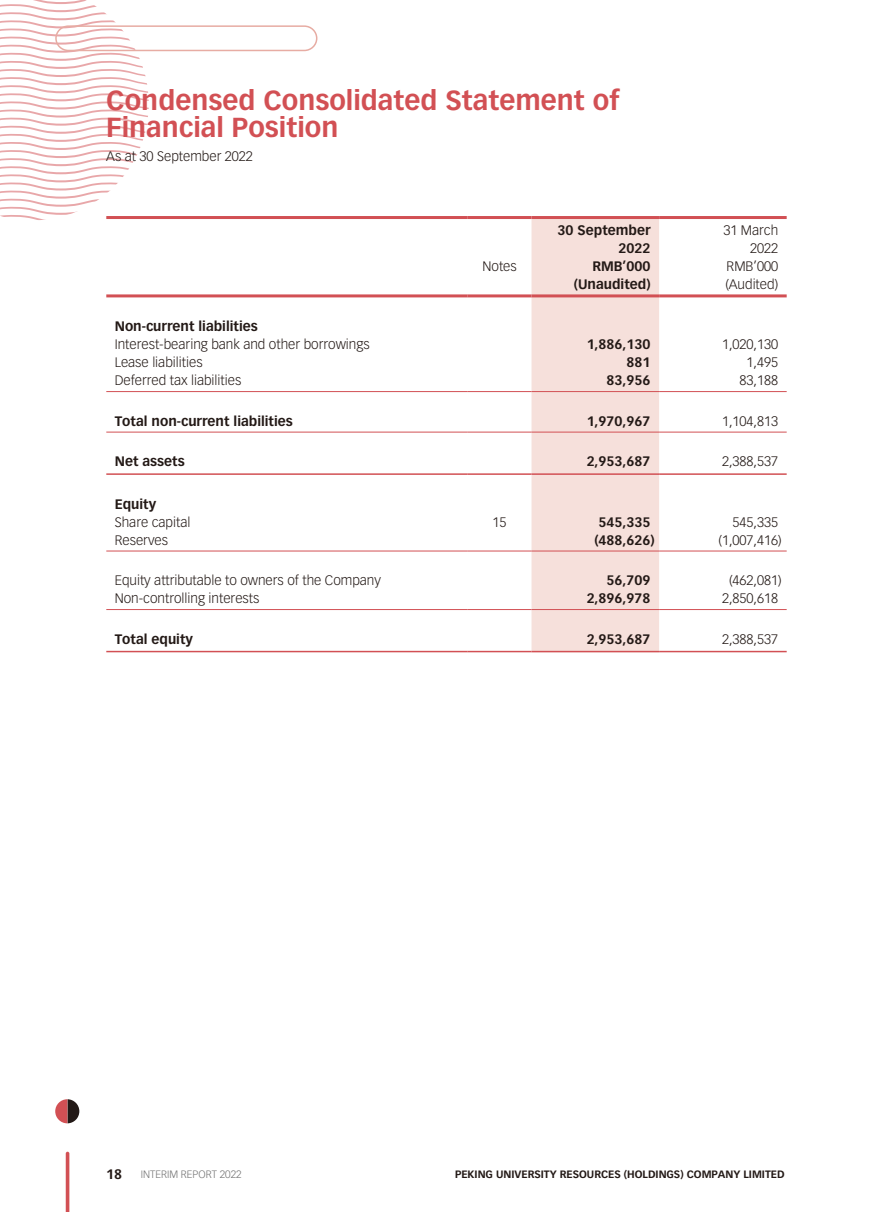
<style>
.page{position:relative;width:893px;height:1212px;background:#fff}
.page>*{position:absolute;margin:0;border:0;box-sizing:border-box;transform-origin:0 0}
.t1{font:700 27px/27px "Vectora LT Std";color:#d25054}
.t2{font:300 13.5px/18px "Vectora LT Std";color:#231916;text-align:right}
.t3{font:700 13.5px/18px "Vectora LT Std";color:#231916;text-align:right}
.t4{font:700 10.5px "Vectora LT Std";color:#231916}
.t5{font:300 10.5px "Vectora LT Std";color:#727272}
</style>
<div class="page">
<svg style="left:55px;top:1099px;width:24px;height:24px"></svg>
<svg style="left:66px;top:1152px;width:3px;height:60px"></svg>
<svg style="left:0;top:0;width:149px;height:220px"></svg>
<div style="left:55px;top:25px;width:262px;height:26px;border:2px solid #e7aca3;border-radius:12px"></div>
<div style="left:531px;top:219px;width:128px;height:432px;background:#f6e0db"></div>
<hr style="left:106px;top:216px;width:362px;height:3px;background:#d25054">
<hr style="left:468px;top:216px;width:63px;height:3px;background:#d25054">
<hr style="left:531px;top:216px;width:128px;height:3px;background:#d25054">
<hr style="left:659px;top:216px;width:128px;height:3px;background:#d25054">
<hr style="left:106px;top:294px;width:362px;height:3px;background:#d25054">
<hr style="left:468px;top:294px;width:63px;height:3px;background:#d25054">
<hr style="left:531px;top:294px;width:128px;height:3px;background:#d25054">
<hr style="left:659px;top:294px;width:128px;height:3px;background:#d25054">
<hr style="left:106px;top:391px;width:362px;height:1px;background:#d25054">
<hr style="left:468px;top:391px;width:63px;height:1px;background:#d25054">
<hr style="left:531px;top:391px;width:128px;height:1px;background:#d25054">
<hr style="left:659px;top:391px;width:128px;height:1px;background:#d25054">
<hr style="left:106px;top:432px;width:362px;height:1px;background:#d25054">
<hr style="left:468px;top:432px;width:63px;height:1px;background:#d25054">
<hr style="left:531px;top:432px;width:128px;height:1px;background:#d25054">
<hr style="left:659px;top:432px;width:128px;height:1px;background:#d25054">
<hr style="left:106px;top:473px;width:362px;height:2px;background:#d25054">
<hr style="left:468px;top:473px;width:63px;height:2px;background:#d25054">
<hr style="left:531px;top:473px;width:128px;height:2px;background:#d25054">
<hr style="left:659px;top:473px;width:128px;height:2px;background:#d25054">
<hr style="left:106px;top:551px;width:362px;height:1px;background:#d25054">
<hr style="left:468px;top:551px;width:63px;height:1px;background:#d25054">
<hr style="left:531px;top:551px;width:128px;height:1px;background:#d25054">
<hr style="left:659px;top:551px;width:128px;height:1px;background:#d25054">
<hr style="left:106px;top:609px;width:362px;height:1px;background:#d25054">
<hr style="left:468px;top:609px;width:63px;height:1px;background:#d25054">
<hr style="left:531px;top:609px;width:128px;height:1px;background:#d25054">
<hr style="left:659px;top:609px;width:128px;height:1px;background:#d25054">
<hr style="left:106px;top:651px;width:362px;height:1px;background:#d25054">
<hr style="left:468px;top:651px;width:63px;height:1px;background:#d25054">
<hr style="left:531px;top:651px;width:128px;height:1px;background:#d25054">
<hr style="left:659px;top:651px;width:128px;height:1px;background:#d25054">
<h1 class="t1" style="left:106px;top:86px;width:515px">Condensed Consolidated Statement of<br>Financial Position</h1>
<p class="t2" style="left:106px;top:147px;width:148px">As at 30 September 2022</p>
<p class="t3" style="left:558px;top:221px;width:94px">30 September<br>2022</p>
<p class="t2" style="left:723px;top:221px;width:56px">31 March<br>2022</p>
<p class="t2" style="left:482px;top:257px;width:36px">Notes</p>
<p class="t3" style="left:592px;top:257px;width:60px">RMB’000</p>
<p class="t2" style="left:727px;top:257px;width:53px">RMB’000</p>
<p class="t3" style="left:574px;top:275px;width:78px">(Unaudited)</p>
<p class="t2" style="left:725px;top:275px;width:54px">(Audited)</p>
<p class="t3" style="left:115px;top:317px;width:145px">Non-current liabilities</p>
<p class="t2" style="left:115px;top:335px;width:256px">Interest-bearing bank and other borrowings</p>
<p class="t3" style="left:587px;top:335px;width:65px">1,886,130</p>
<p class="t2" style="left:722px;top:335px;width:58px">1,020,130</p>
<p class="t2" style="left:115px;top:353px;width:89px">Lease liabilities</p>
<p class="t3" style="left:627px;top:353px;width:25px">881</p>
<p class="t2" style="left:747px;top:353px;width:33px">1,495</p>
<p class="t2" style="left:115px;top:371px;width:128px">Deferred tax liabilities</p>
<p class="t3" style="left:607px;top:371px;width:45px">83,956</p>
<p class="t2" style="left:740px;top:371px;width:40px">83,188</p>
<p class="t3" style="left:115px;top:412px;width:180px">Total non-current liabilities</p>
<p class="t3" style="left:587px;top:412px;width:65px">1,970,967</p>
<p class="t2" style="left:722px;top:412px;width:58px">1,104,813</p>
<p class="t3" style="left:115px;top:452px;width:71px">Net assets</p>
<p class="t3" style="left:587px;top:452px;width:65px">2,953,687</p>
<p class="t2" style="left:722px;top:453px;width:58px">2,388,537</p>
<p class="t3" style="left:115px;top:495px;width:43px">Equity</p>
<p class="t2" style="left:115px;top:513px;width:77px">Share capital</p>
<p class="t2" style="left:493px;top:513px;width:16px">15</p>
<p class="t3" style="left:599px;top:513px;width:53px">545,335</p>
<p class="t2" style="left:732px;top:513px;width:47px">545,335</p>
<p class="t2" style="left:115px;top:531px;width:55px">Reserves</p>
<p class="t3" style="left:594px;top:531px;width:62px">(488,626)</p>
<p class="t2" style="left:718px;top:531px;width:65px">(1,007,416)</p>
<p class="t2" style="left:115px;top:571px;width:268px">Equity attributable to owners of the Company</p>
<p class="t3" style="left:607px;top:571px;width:45px">56,709</p>
<p class="t2" style="left:729px;top:571px;width:54px">(462,081)</p>
<p class="t2" style="left:115px;top:589px;width:146px">Non-controlling interests</p>
<p class="t3" style="left:587px;top:589px;width:65px">2,896,978</p>
<p class="t2" style="left:722px;top:589px;width:58px">2,850,618</p>
<p class="t3" style="left:115px;top:630px;width:80px">Total equity</p>
<p class="t3" style="left:587px;top:630px;width:65px">2,953,687</p>
<p class="t2" style="left:722px;top:630px;width:58px">2,388,537</p>
<p class="t3" style="left:106px;top:1165px;width:17px">18</p>
<p class="t5" style="left:141px;top:1168px;width:102px">INTERIM REPORT 2022</p>
<p class="t4" style="left:455px;top:1167px;width:331px">PEKING UNIVERSITY RESOURCES (HOLDINGS) COMPANY LIMITED</p>
</div>
